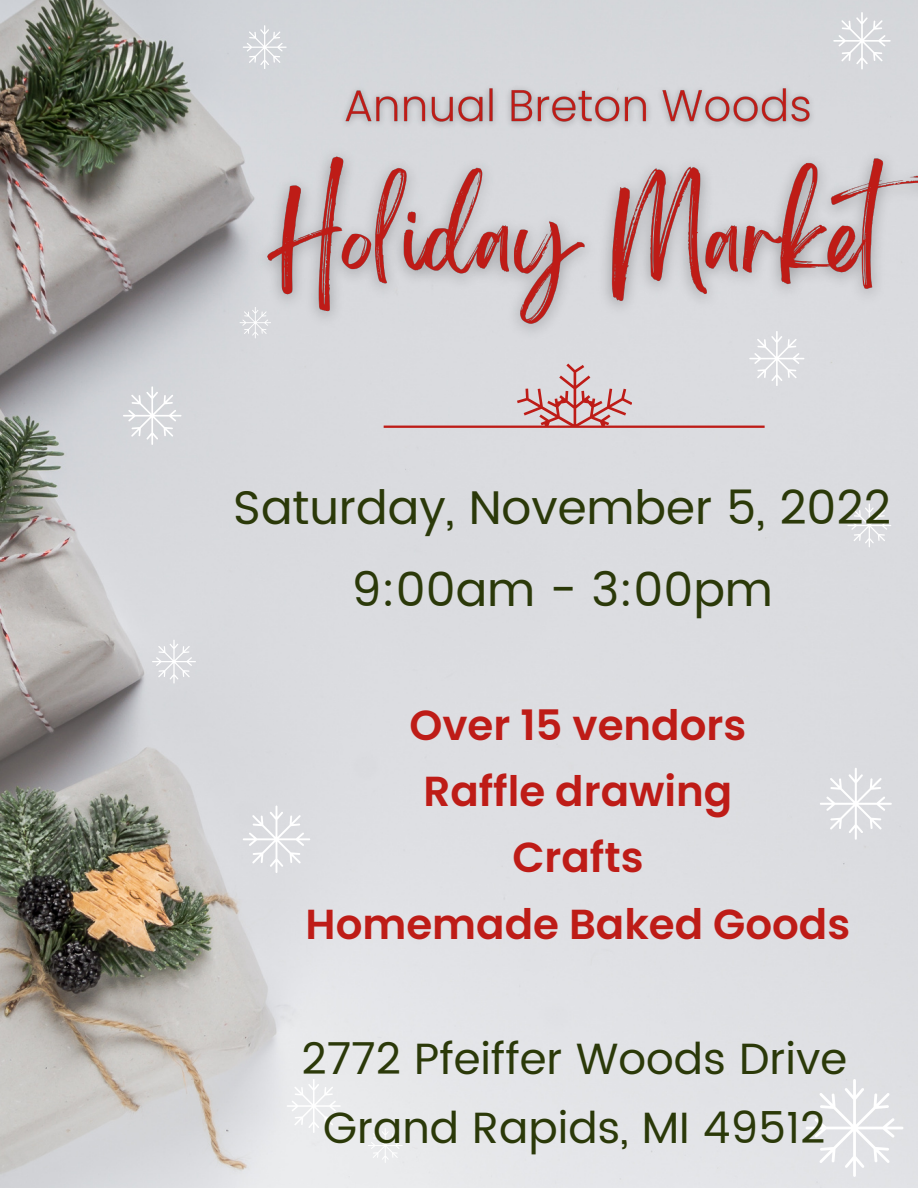
<style>
.page{position:relative;width:918px;height:1188px;background:#fff}
.page>*{position:absolute;margin:0;border:0;box-sizing:border-box;transform-origin:0 0}
.t1{font:47.25px/81.8px "Poppins";color:#2b3909;text-align:center}
.t2{font:43.65px/69.8px "Poppins";color:#2b3909;text-align:center}
.t3{font:600 42px/66.3px "Poppins";color:#be1c17;text-align:center}
</style>
<div class="page">
<img style="left:0;top:0;width:918px;height:1188px">
<img style="left:245px;top:111px;width:673px;height:259px">
<img style="left:333px;top:65px;width:490px;height:86px">
<svg style="left:152px;top:640px;width:44px;height:44px"></svg>
<svg style="left:847px;top:504px;width:44px;height:43px;background:#e0e0e4"></svg>
<svg style="left:820px;top:768px;width:72px;height:72px"></svg>
<svg style="left:384px;top:331px;width:420px;height:97px;background:#d8d0d3"></svg>
<svg style="left:833px;top:12px;width:58px;height:57px"></svg>
<svg style="left:287px;top:1079px;width:54px;height:54px"></svg>
<svg style="left:123px;top:386px;width:59px;height:59px;background:#dadcdf"></svg>
<svg style="left:240px;top:307px;width:31px;height:31px"></svg>
<svg style="left:243px;top:806px;width:67px;height:67px"></svg>
<svg style="left:806px;top:1079px;width:97px;height:98px"></svg>
<svg style="left:368px;top:1128px;width:35px;height:35px"></svg>
<svg style="left:243px;top:25px;width:44px;height:44px;background:#d9dbdf"></svg>
<p class="t1" style="left:233px;top:467px;width:659px">Saturday, November 5, 2022<br>9:00am - 3:00pm</p>
<p class="t3" style="left:306px;top:692px;width:546px">Over 15 vendors<br>Raffle drawing<br>Crafts<br>Homemade Baked Goods</p>
<p class="t2" style="left:301px;top:1024px;width:547px">2772 Pfeiffer Woods Drive<br>Grand Rapids, MI 49512</p>
</div>
